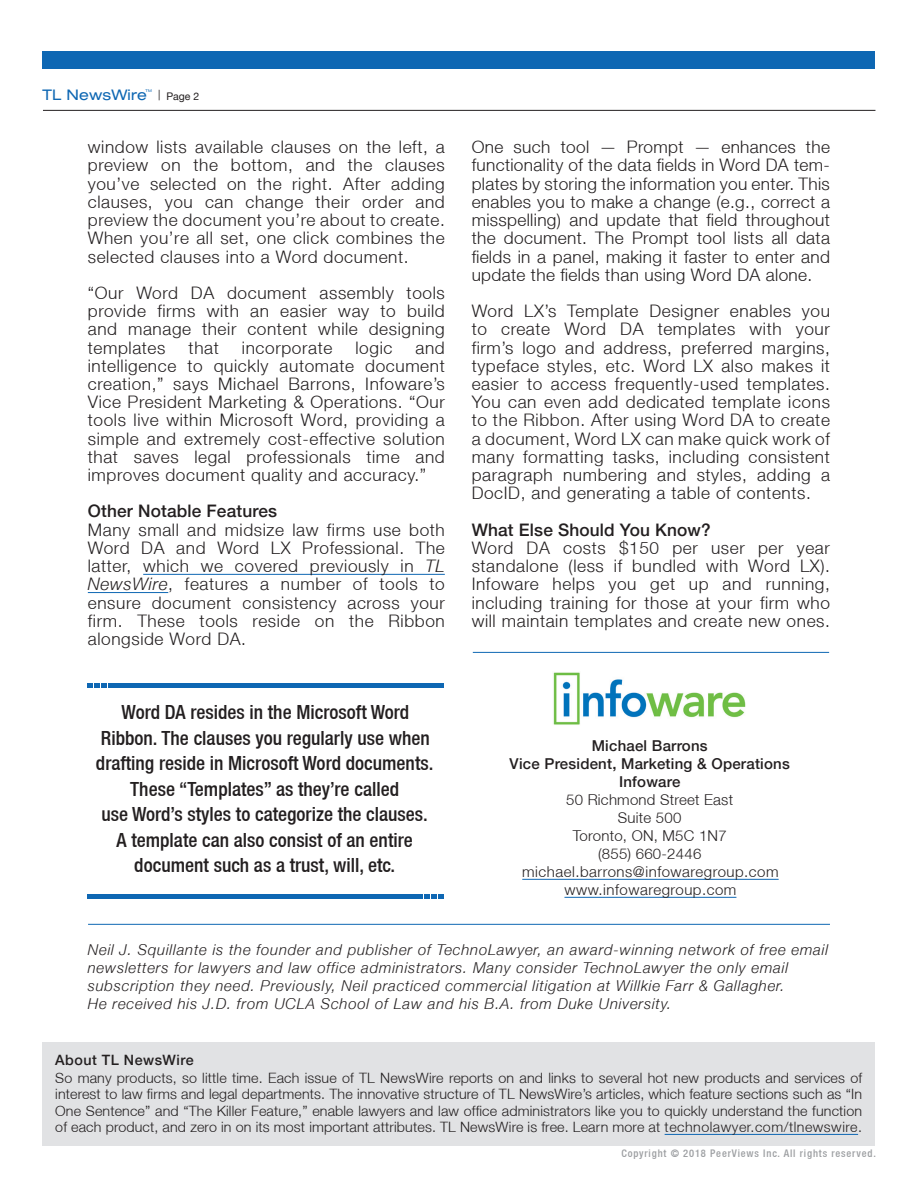
<style>
.page{position:relative;width:918px;height:1188px;background:#fff}
.page>*{position:absolute;margin:0;border:0;box-sizing:border-box;transform-origin:0 0}
.contact{font:500 condensed 19.5px/25.5px "Helvetica Neue LT";color:#231f20;text-align:center}
.contact-2{font:300 17.25px/18.1px "Helvetica Neue LT";letter-spacing:.035em;color:#231f20;text-align:justify}
.contact-3{font:500 17.25px "Helvetica Neue LT";letter-spacing:.01em;color:#231f20}
.contact-4{font:italic 300 15px/18px "Helvetica Neue LT";letter-spacing:.05em;color:#231f20}
.contact-5{font:300 15px "Helvetica Neue LT";letter-spacing:.015em;color:#231f20}
.contact-6{font:500 15px "Helvetica Neue LT";letter-spacing:.015em;color:#231f20}
.contact-7{font:300 15px "Helvetica Neue LT";letter-spacing:.035em;color:#231f20}
.t1{font:expanded 14.7px "Helvetica Neue LT Pro";letter-spacing:.01em;color:#0e67b3}
.about_newsletter{font:300 14.25px/16.5px "Helvetica Neue LT";letter-spacing:.035em;color:#231f20;text-align:justify}
.about_newsletter-2{font:500 14.25px "Helvetica Neue LT";letter-spacing:.035em;color:#231f20}
.t2{font:500 condensed 10.5px "Helvetica Neue LT";letter-spacing:.08em;color:#9d9fa2}
.t3{font:10.5px "Helvetica Neue LT";color:#231f20}
.t4{font:expanded 3.75px "Helvetica Neue LT Pro";color:#0e67b3}
.s1{font-style:italic}
</style>
<div class="page">
<div style="left:43px;top:1042px;width:832px;height:103px;background:#e1e2e4"></div>
<hr style="left:665px;top:1134px;width:193px;height:1px;background:#0e67b3">
<div style="left:43px;top:51px;width:832px;height:17px;background:#0e67b3"></div>
<hr style="left:43px;top:110px;width:832px;height:1px;background:#231f20">
<hr style="left:143px;top:574px;width:302px;height:1px;background:#0e67b3">
<hr style="left:88px;top:592px;width:80px;height:1px;background:#0e67b3">
<hr style="left:522px;top:879px;width:257px;height:1px;background:#0e67b3">
<hr style="left:564px;top:897px;width:172px;height:1px;background:#0e67b3">
<hr style="left:473px;top:652px;width:356px;height:1px;background:#0e67b3">
<hr style="left:88px;top:924px;width:742px;height:1px;background:#0e67b3">
<div style="left:108px;top:683px;width:336px;height:5px;background:#0e67b3"></div>
<svg style="left:87px;top:683px;width:20px;height:5px"></svg>
<div style="left:87px;top:894px;width:335px;height:5px;background:#0e67b3"></div>
<svg style="left:424px;top:894px;width:20px;height:5px"></svg>
<img style="left:553px;top:672px;width:193px;height:53px">
<p class="t3" style="left:158px;top:88px;width:4px">|</p>
<p class="t4" style="left:145px;top:89px;width:8px">TM</p>
<p class="t1" style="left:43px;top:86px;width:106px">TL NewsWire</p>
<p class="t3" style="left:166px;top:90px;width:34px">Page 2</p>
<p class="contact-2" style="left:88px;top:138px;width:359px">window lists available clauses on the left, a preview on the bottom, and the clauses you’ve selected on the right. After adding clauses, you can change their order and preview the document you’re about to create.<br>When you’re all set, one click combines the selected clauses into a Word document.</p>
<p class="contact-2" style="left:88px;top:283px;width:359px">“Our Word DA document assembly tools provide firms with an easier way to build and manage their content while designing templates</p>
<p class="contact-2" style="left:88px;top:338px;width:359px;text-indent:328px">and intelligence to quickly automate document creation,” says Michael Barrons, Infoware’s Vice President Marketing &amp; Operations. “Our tools live within Microsoft Word, providing a simple and extremely cost-effective solution that saves legal professionals time and improves document quality and accuracy.”</p>
<p class="contact-3" style="left:88px;top:501px;width:191px">Other Notable Features</p>
<p class="contact-2" style="left:88px;top:520px;width:359px">Many small and midsize law firms use both Word DA and Word LX Professional. The latter, which we covered previously in <span class="s1">TL NewsWire</span>, features a number of tools to ensure document consistency across your firm. These tools reside on the Ribbon alongside Word DA.</p>
<p class="contact-2" style="left:189px;top:338px;width:32px">that</p>
<p class="contact-2" style="left:242px;top:338px;width:92px">incorporate</p>
<p class="contact-2" style="left:356px;top:338px;width:38px">logic</p>
<p class="contact" style="left:122px;top:699px;width:289px">Word DA resides in the Microsoft Word</p>
<p class="contact" style="left:96px;top:725px;width:339px">Ribbon. The clauses you regularly use when drafting reside in Microsoft Word documents.<br>These “Templates” as they’re called</p>
<p class="contact" style="left:101px;top:801px;width:328px">use Word’s styles to categorize the clauses.<br>A template can also consist of an entire document such as a trust, will, etc.</p>
<p class="contact-2" style="left:472px;top:138px;width:360px">One such tool — Prompt — enhances the functionality of the data fields in Word DA tem&shy;plates by storing the information you enter. This enables you to make a change (e.g., correct a misspelling) and update that field throughout the document. The Prompt tool lists all data fields in a panel, making it faster to enter and update the fields than using Word DA alone.</p>
<p class="contact-2" style="left:472px;top:302px;width:360px">Word LX’s Template Designer enables you to create Word DA templates with your firm’s logo and address, preferred margins, typeface styles, etc. Word LX also makes it easier to access frequently-used templates.<br>You can even add dedicated template icons to the Ribbon. After using Word DA to create a document, Word LX can make quick work of many formatting tasks, including consistent paragraph numbering and styles, adding a DocID, and generating a table of contents.</p>
<p class="contact-3" style="left:472px;top:519px;width:241px">What Else Should You Know?</p>
<p class="contact-2" style="left:472px;top:538px;width:360px">Word DA costs $150 per user per year standalone (less if bundled with Word LX).<br>Infoware helps you get up and running, including training for those at your firm who will maintain templates and create new ones.</p>
<p class="contact-6" style="left:592px;top:737px;width:117px">Michael Barrons</p>
<p class="contact-6" style="left:510px;top:755px;width:282px">Vice President, Marketing &amp; Operations</p>
<p class="contact-6" style="left:619px;top:773px;width:63px">Infoware</p>
<p class="contact-5" style="left:566px;top:791px;width:168px">50 Richmond Street East</p>
<p class="contact-5" style="left:618px;top:809px;width:65px">Suite 500</p>
<p class="contact-5" style="left:573px;top:827px;width:156px">Toronto, ON, M5C 1N7</p>
<p class="contact-5" style="left:598px;top:845px;width:105px">(855) 660-2446</p>
<p class="contact-7" style="left:522px;top:863px;width:258px">michael.barrons@infowaregroup.com</p>
<p class="contact-7" style="left:564px;top:881px;width:173px">www.infowaregroup.com</p>
<p class="contact-4" style="left:88px;top:940px;width:742px">Neil J. Squillante is the founder and publisher of TechnoLawyer, an award-winning network of free email newsletters for lawyers and law office administrators. Many consider TechnoLawyer the only email subscription they need. Previously, Neil practiced commercial litigation at Willkie Farr &amp; Gallagher.</p>
<p class="contact-4" style="left:88px;top:994px;width:585px">He received his J.D. from UCLA School of Law and his B.A. from Duke University.</p>
<p class="about_newsletter-2" style="left:55px;top:1051px;width:140px">About TL NewsWire</p>
<p class="about_newsletter" style="left:55px;top:1069px;width:808px">So many products, so little time. Each issue of TL NewsWire reports on and links to several hot new products and services of interest to law firms and legal departments. The innovative structure of TL NewsWire’s articles, which feature sections such as “In One Sentence” and “The Killer Feature,” enable lawyers and law office administrators like you to quickly understand the function of each product, and zero in on its most important attributes. TL NewsWire is free. Learn more at technolawyer.com/tlnewswire.</p>
<p class="t2" style="left:621px;top:1147px;width:256px">Copyright © 2018 PeerViews Inc. All rights reserved.</p>
</div>
